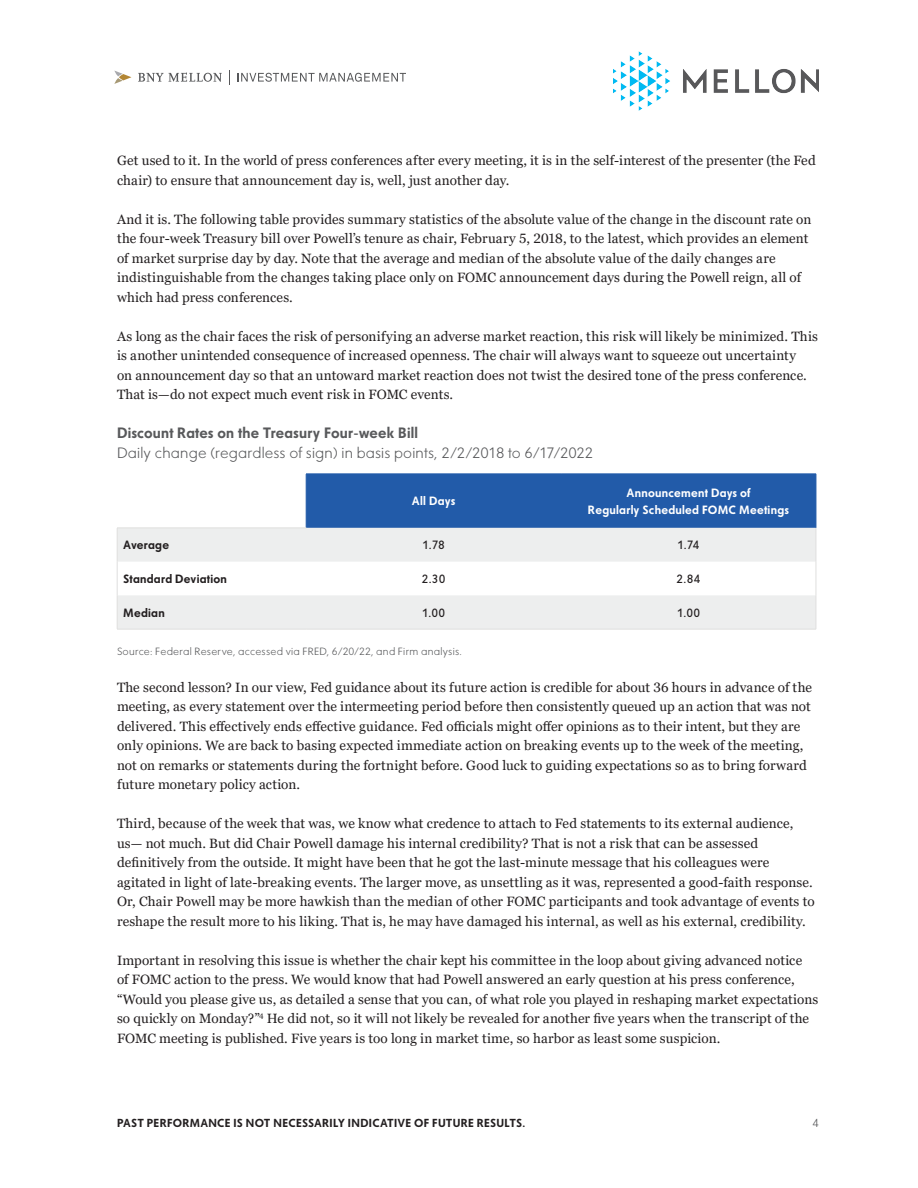
<style>
.page{position:relative;width:918px;height:1188px;background:#fff}
.page>*{position:absolute;margin:0;border:0;box-sizing:border-box;transform-origin:0 0}
.Exhibit_Title{font:300 15px/19.5px "Primana Pro";letter-spacing:.01em;color:#58595b}
.Body{font:13.5px/19.5px "Georgia Pro";letter-spacing:.01em;color:#231f20}
.Table_Text{font:500 12px/16.5px "Primana Pro";letter-spacing:.02em;color:#fff;text-align:center}
.Table_Text-2{font:500 12px "Primana Pro";letter-spacing:.02em;color:#231f20}
.Table_Text-3{font:12px "Primana Pro";letter-spacing:.015em;color:#231f20}
.t1{font:500 11.7px "Primana Pro";letter-spacing:.02em;color:#231f20}
.t2{font:300 11.7px "Primana Pro";color:#58595b}
.Footnote{font:300 10.5px "Primana Pro";letter-spacing:.02em;color:#58595b}
.s1{font-weight:500}
</style>
<div class="page">
<svg style="left:237px;top:73px;width:169px;height:9px"></svg>
<svg style="left:229px;top:70px;width:1px;height:15px"></svg>
<svg style="left:114px;top:71px;width:17px;height:13px"></svg>
<svg style="left:138px;top:73px;width:84px;height:9px"></svg>
<img style="left:614px;top:51px;width:205px;height:60px">
<div style="left:307px;top:475px;width:509px;height:53px;background:#225ba9"></div>
<svg style="left:118px;top:528px;width:698px;height:101px;fill:#edeeee"></svg>
<hr style="left:306px;top:474px;width:255px;height:1px;background:#225ba9">
<hr style="left:306px;top:474px;width:1px;height:54px;background:#225ba9">
<hr style="left:561px;top:474px;width:255px;height:1px;background:#225ba9">
<hr style="left:816px;top:474px;width:1px;height:54px;background:#225ba9">
<hr style="left:117px;top:528px;width:1px;height:34px;background:#dfdfde">
<hr style="left:816px;top:528px;width:1px;height:34px;background:#dfdfde">
<hr style="left:117px;top:562px;width:1px;height:33px;background:#dfdfde">
<hr style="left:816px;top:562px;width:1px;height:33px;background:#dfdfde">
<hr style="left:117px;top:595px;width:1px;height:34px;background:#dfdfde">
<hr style="left:816px;top:595px;width:1px;height:34px;background:#dfdfde">
<hr style="left:117px;top:629px;width:189px;height:1px;background:#dfdfde">
<hr style="left:306px;top:629px;width:255px;height:1px;background:#dfdfde">
<hr style="left:561px;top:629px;width:255px;height:1px;background:#dfdfde">
<hr style="left:117px;top:528px;width:189px;height:1px;background:#dfdfde">
<p class="Body" style="left:117px;top:151px;width:700px">Get used to it. In the world of press conferences after every meeting, it is in the self-interest of the presenter (the Fed chair) to ensure that announcement day is, well, just another day.</p>
<p class="Body" style="left:117px;top:210px;width:696px">And it is. The following table provides summary statistics of the absolute value of the change in the discount rate on the four-week Treasury bill over Powell’s tenure as chair, February 5, 2018, to the latest, which provides an element of market surprise day by day. Note that the average and median of the absolute value of the daily changes are indistinguishable from the changes taking place only on FOMC announcement days during the Powell reign, all of which had press conferences.</p>
<p class="Body" style="left:117px;top:327px;width:702px">As long as the chair faces the risk of personifying an adverse market reaction, this risk will likely be minimized. This is another unintended consequence of increased openness. The chair will always want to squeeze out uncertainty<br>on announcement day so that an untoward market reaction does not twist the desired tone of the press conference.<br>That is—do not expect much event risk in FOMC events.</p>
<p class="Exhibit_Title" style="left:117px;top:423px;width:478px"><span class="s1">Discount Rates on the Treasury Four-week Bill<br></span>Daily change (regardless of sign) in basis points, 2/2/2018 to 6/17/2022</p>
<p class="Table_Text" style="left:412px;top:493px;width:45px">All Days</p>
<p class="Table_Text" style="left:588px;top:485px;width:203px">Announcement Days of<br>Regularly Scheduled FOMC Meetings</p>
<p class="Table_Text-2" style="left:123px;top:538px;width:47px">Average</p>
<p class="Table_Text-3" style="left:422px;top:538px;width:24px">1.78</p>
<p class="Table_Text-3" style="left:677px;top:538px;width:24px">1.74</p>
<p class="Table_Text-2" style="left:123px;top:572px;width:105px">Standard Deviation</p>
<p class="Table_Text-3" style="left:422px;top:572px;width:25px">2.30</p>
<p class="Table_Text-3" style="left:677px;top:572px;width:25px">2.84</p>
<p class="Table_Text-2" style="left:123px;top:606px;width:43px">Median</p>
<p class="Table_Text-3" style="left:422px;top:606px;width:25px">1.00</p>
<p class="Table_Text-3" style="left:677px;top:606px;width:25px">1.00</p>
<p class="Footnote" style="left:117px;top:645px;width:346px">Source: Federal Reserve, accessed via FRED, 6/20/22, and Firm analysis.</p>
<p class="Body" style="left:117px;top:678px;width:696px">The second lesson? In our view, Fed guidance about its future action is credible for about 36 hours in advance of the meeting, as every statement over the intermeeting period before then consistently queued up an action that was not delivered. This effectively ends effective guidance. Fed officials might offer opinions as to their intent, but they are only opinions. We are back to basing expected immediate action on breaking events up to the week of the meeting, not on remarks or statements during the fortnight before. Good luck to guiding expectations so as to bring forward future monetary policy action.</p>
<p class="Body" style="left:117px;top:814px;width:699px">Third, because of the week that was, we know what credence to attach to Fed statements to its external audience, us— not much. But did Chair Powell damage his internal credibility? That is not a risk that can be assessed definitively from the outside. It might have been that he got the last-minute message that his colleagues were agitated in light of late-breaking events. The larger move, as unsettling as it was, represented a good-faith response.<br>Or, Chair Powell may be more hawkish than the median of other FOMC participants and took advantage of events to reshape the result more to his liking. That is, he may have damaged his internal, as well as his external, credibility.</p>
<p class="Body" style="left:117px;top:951px;width:703px">Important in resolving this issue is whether the chair kept his committee in the loop about giving advanced notice<br>of FOMC action to the press. We would know that had Powell answered an early question at his press conference, “Would you please give us, as detailed a sense that you can, of what role you played in reshaping market expectations so quickly on Monday?”<sup>4</sup> He did not, so it will not likely be revealed for another five years when the transcript of the FOMC meeting is published. Five years is too long in market time, so harbor as least some suspicion.</p>
<p class="t1" style="left:117px;top:1116px;width:410px">PAST PERFORMANCE IS NOT NECESSARILY INDICATIVE OF FUTURE RESULTS.</p>
<p class="t2" style="left:812px;top:1116px;width:8px">4</p>
</div>
